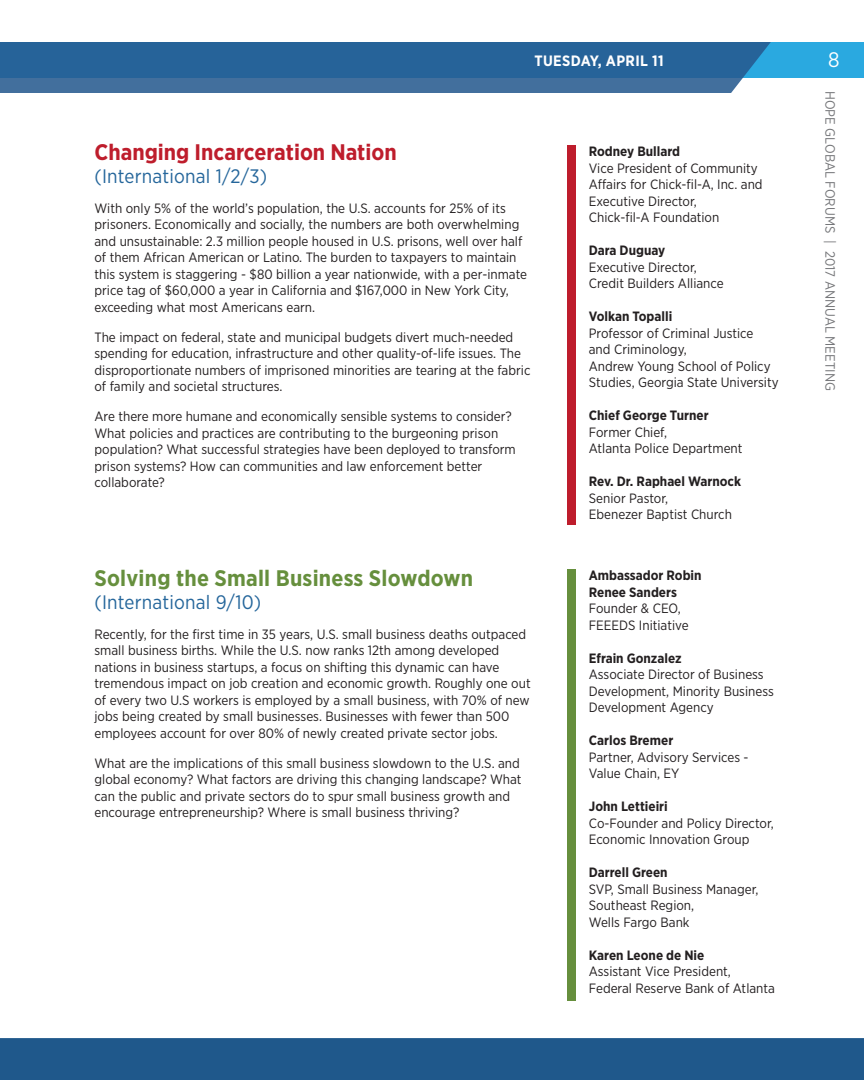
<style>
.page{position:relative;width:864px;height:1080px;background:#fff}
.page>*{position:absolute;margin:0;border:0;box-sizing:border-box;transform-origin:0 0}
.t1{font:700 22.5px "Gotham Narrow";letter-spacing:.01em;color:#668f3d}
.t2{font:700 22.5px "Gotham Narrow";color:#be1d2c}
.t3{font:21px "Gotham Narrow";color:#fff}
.t4{font:19.5px "Gotham Narrow";letter-spacing:.01em;color:#25669b}
.t5{font:700 15px "Gotham Narrow";letter-spacing:.025em;color:#fff}
.t6{font:13.5px/16.5px "Gotham Narrow";color:#231f20}
.t7{font:700 13.5px/16.5px "Gotham Narrow";color:#231f20}
.t8{font:13.5px "Gotham Narrow";color:#757679}
</style>
<div class="page">
<div style="left:0;top:1038px;width:864px;height:42px;background:#1f588b"></div>
<div style="left:0;top:42px;width:864px;height:36px;background:#2aa9e0"></div>
<svg style="left:0;top:42px;width:771px;height:51px;fill:#266399"></svg>
<div style="left:567px;top:570px;width:9px;height:431px;background:#668f3d"></div>
<div style="left:567px;top:146px;width:9px;height:379px;background:#be1d2c"></div>
<p class="t5" style="left:534px;top:51px;width:131px">TUESDAY, APRIL 11</p>
<h2 class="t3" style="left:828px;top:47px;width:13px">8</h2>
<h1 class="t2" style="left:94px;top:138px;width:304px">Changing Incarceration Nation</h1>
<h3 class="t4" style="left:94px;top:164px;width:174px">(International 1/2/3)</h3>
<p class="t6" style="left:94px;top:200px;width:434px">With only 5% of the world’s population, the U.S. accounts for 25% of its prisoners. Economically and socially, the numbers are both overwhelming and unsustainable: 2.3 million people housed in U.S. prisons, well over half of them African American or Latino. The burden to taxpayers to maintain this system is staggering - $80 billion a year nationwide, with a per-inmate price tag of $60,000 a year in California and $167,000 in New York City, exceeding what most Americans earn.</p>
<p class="t6" style="left:94px;top:329px;width:437px">The impact on federal, state and municipal budgets divert much-needed spending for education, infrastructure and other quality-of-life issues. The disproportionate numbers of imprisoned minorities are tearing at the fabric of family and societal structures.</p>
<p class="t6" style="left:94px;top:408px;width:423px">Are there more humane and economically sensible systems to consider?<br>What policies and practices are contributing to the burgeoning prison population? What successful strategies have been deployed to transform prison systems? How can communities and law enforcement better collaborate?</p>
<h1 class="t1" style="left:94px;top:564px;width:380px">Solving the Small Business Slowdown</h1>
<h3 class="t4" style="left:94px;top:590px;width:168px">(International 9/10)</h3>
<p class="t6" style="left:94px;top:626px;width:438px">Recently, for the first time in 35 years, U.S. small business deaths outpaced small business births. While the U.S. now ranks 12th among developed nations in business startups, a focus on shifting this dynamic can have tremendous impact on job creation and economic growth. Roughly one out of every two U.S workers is employed by a small business, with 70% of new jobs being created by small businesses. Businesses with fewer than 500 employees account for over 80% of newly created private sector jobs.</p>
<p class="t6" style="left:94px;top:755px;width:429px">What are the implications of this small business slowdown to the U.S. and global economy? What factors are driving this changing landscape? What can the public and private sectors do to spur small business growth and encourage entrepreneurship? Where is small business thriving?</p>
<p class="t7" style="left:589px;top:143px;width:93px">Rodney Bullard</p>
<p class="t6" style="left:589px;top:160px;width:175px">Vice President of Community<br>Affairs for Chick-fil-A, Inc. and<br>Executive Director,<br>Chick-fil-A Foundation</p>
<p class="t7" style="left:589px;top:242px;width:78px">Dara Duguay</p>
<p class="t6" style="left:589px;top:259px;width:136px">Executive Director,<br>Credit Builders Alliance</p>
<p class="t7" style="left:589px;top:308px;width:85px">Volkan Topalli</p>
<p class="t6" style="left:589px;top:325px;width:191px">Professor of Criminal Justice<br>and Criminology,<br>Andrew Young School of Policy<br>Studies, Georgia State University</p>
<p class="t7" style="left:589px;top:407px;width:121px">Chief George Turner</p>
<p class="t6" style="left:589px;top:424px;width:155px">Former Chief,<br>Atlanta Police Department</p>
<p class="t7" style="left:589px;top:473px;width:154px">Rev. Dr. Raphael Warnock</p>
<p class="t6" style="left:589px;top:489px;width:145px">Senior Pastor,<br>Ebenezer Baptist Church</p>
<p class="t7" style="left:589px;top:567px;width:114px">Ambassador Robin<br>Renee Sanders</p>
<p class="t6" style="left:589px;top:600px;width:101px">Founder &amp; CEO,<br>FEEEDS Initiative</p>
<p class="t7" style="left:589px;top:650px;width:94px">Efrain Gonzalez</p>
<p class="t6" style="left:589px;top:666px;width:187px">Associate Director of Business<br>Development, Minority Business<br>Development Agency</p>
<p class="t7" style="left:589px;top:732px;width:86px">Carlos Bremer</p>
<p class="t6" style="left:589px;top:749px;width:161px">Partner, Advisory Services -<br>Value Chain, EY</p>
<p class="t7" style="left:589px;top:798px;width:81px">John Lettieiri</p>
<p class="t6" style="left:589px;top:815px;width:186px">Co-Founder and Policy Director,<br>Economic Innovation Group</p>
<p class="t7" style="left:589px;top:864px;width:80px">Darrell Green</p>
<p class="t6" style="left:589px;top:880px;width:171px">SVP, Small Business Manager,<br>Southeast Region,<br>Wells Fargo Bank</p>
<p class="t7" style="left:589px;top:947px;width:117px">Karen Leone de Nie</p>
<p class="t6" style="left:589px;top:963px;width:188px">Assistant Vice President,<br>Federal Reserve Bank of Atlanta</p>
<p class="t8" style="left:839px;top:91px;width:301px;rotate:90deg">HOPE GLOBAL FORUMS | 2017 ANNUAL MEETING</p>
</div>
